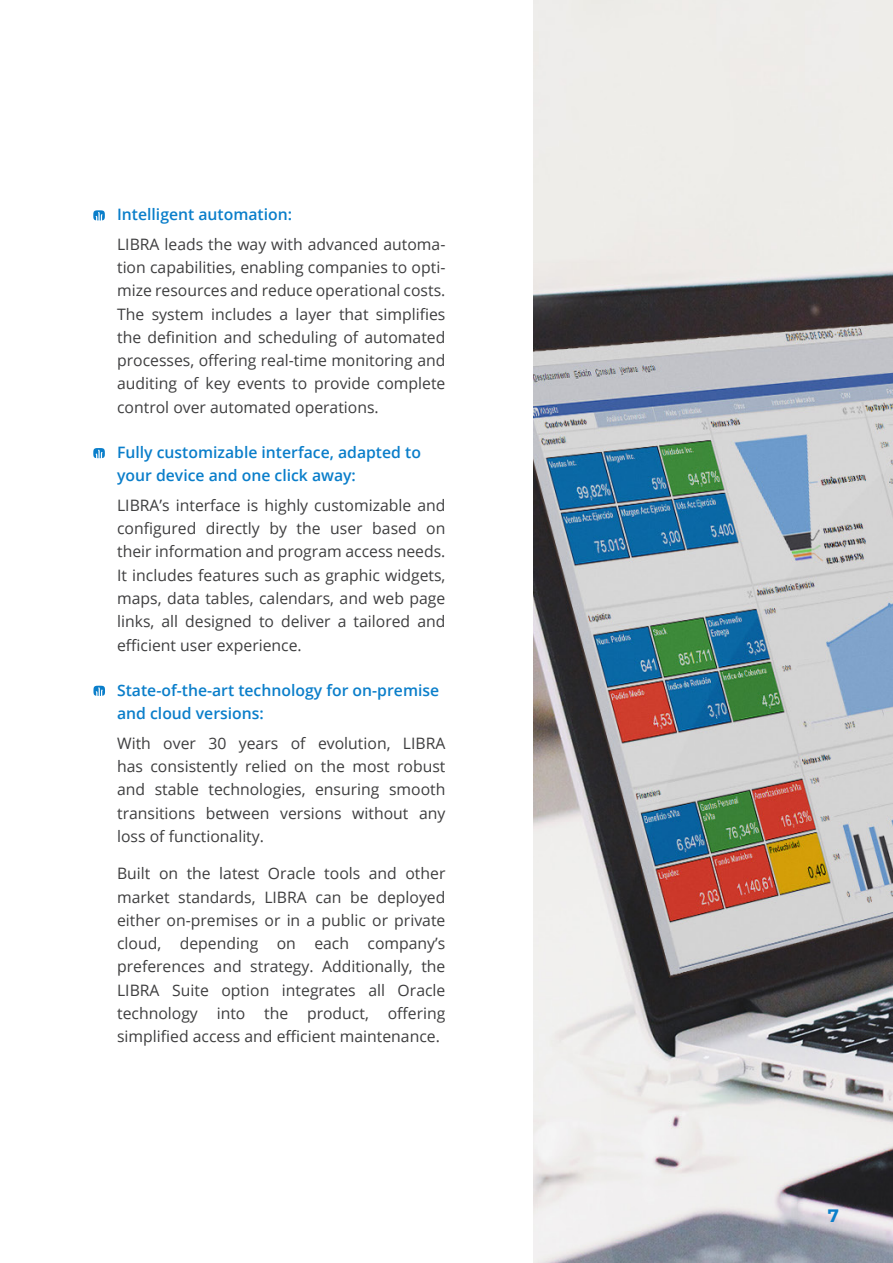
<style>
.page{position:relative;width:893px;height:1263px;background:#fff}
.page>*{position:absolute;margin:0;border:0;box-sizing:border-box;transform-origin:0 0}
.t1{font:700 18px "Montserrat";color:#0a7eca}
.t2{font:15.75px/23.2px "Open Sans";color:#3e3e3f;text-align:justify}
.t3{font:600 15.75px/23.2px "Open Sans";color:#0a7eca}
</style>
<div class="page">
<img style="left:534px;top:0;width:359px;height:1263px">
<svg style="left:93px;top:210px;width:12px;height:10px"></svg>
<svg style="left:93px;top:448px;width:12px;height:10px"></svg>
<svg style="left:93px;top:686px;width:12px;height:10px"></svg>
<p class="t3" style="left:117px;top:202px;width:177px">Intelligent automation:</p>
<p class="t2" style="left:117px;top:232px;width:330px">LIBRA leads the way with advanced automa&shy;tion capabilities, enabling companies to opti&shy;mize resources and reduce operational costs.<br>The system includes a layer that simplifies the definition and scheduling of automated processes, offering real-time monitoring and auditing of key events to provide complete control over automated operations.</p>
<p class="t3" style="left:117px;top:440px;width:305px">Fully customizable interface, adapted to your device and one click away:</p>
<p class="t2" style="left:117px;top:493px;width:330px">LIBRA’s interface is highly customizable and configured directly by the user based on their information and program access needs.<br>It includes features such as graphic widgets, maps, data tables, calendars, and web page links, all designed to deliver a tailored and efficient user experience.</p>
<p class="t3" style="left:117px;top:678px;width:324px">State-of-the-art technology for on-premise and cloud versions:</p>
<p class="t2" style="left:117px;top:731px;width:330px">With over 30 years of evolution, LIBRA has consistently relied on the most robust and stable technologies, ensuring smooth transitions between versions without any loss of functionality.</p>
<p class="t2" style="left:117px;top:861px;width:330px">Built on the latest Oracle tools and other market standards, LIBRA can be deployed either on-premises or in a public or private cloud, depending on each company’s preferences and strategy. Additionally, the LIBRA Suite option integrates all Oracle technology into the product, offering simplified access and efficient maintenance.</p>
<p class="t1" style="left:828px;top:1202px;width:13px">7</p>
</div>
